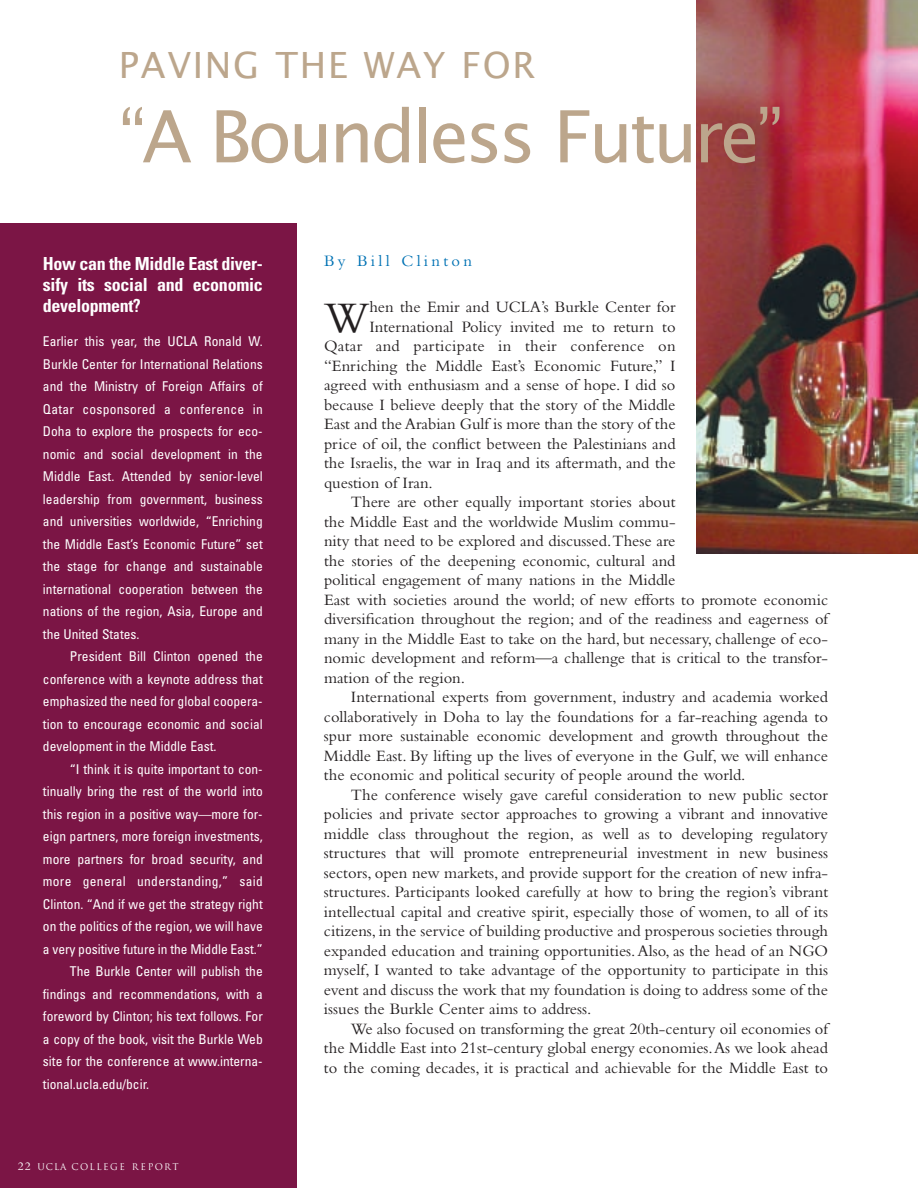
<style>
.page{position:relative;width:918px;height:1188px;background:#fff}
.page>*{position:absolute;margin:0;border:0;box-sizing:border-box;transform-origin:0 0}
.t1{font:72px "Lucida Sans";letter-spacing:-.05em;color:#bca68c}
.t2{font:45.45px "Bembo";color:#231f20}
.t3{font:36px "Lucida Sans";letter-spacing:.05em;color:#bca68c}
.t4{font:700 condensed 18px/21px "Univers";letter-spacing:-.02em;color:#fff;text-align:justify}
.t5{font:16.5px "Bembo";color:#231f20}
.t6{font:16.5px "Bembo";letter-spacing:.02em;color:#231f20}
.t7{font:16.5px "Bembo";letter-spacing:.2em;color:#0072b4}
.t8{font:condensed 13.5px/22.5px "Univers";color:#fff;text-align:justify}
.t9{font:condensed 13.5px "Univers";letter-spacing:.02em;color:#fff}
.t10{font:9px "Trajan";letter-spacing:.15em;color:#fff}
.s1{font-family:"Bembo";font-size:12px}
</style>
<div class="page">
<div style="left:0;top:223px;width:297px;height:965px;background:#7b1545"></div>
<img style="left:697px;top:0;width:221px;height:553px">
<h3 class="t3" style="left:119px;top:45px;width:418px">PAVING THE WAY FOR</h3>
<h1 class="t1" style="left:119px;top:95px;width:666px">“A Boundless Future”</h1>
<p class="t4" style="left:43px;top:254px;width:221px">How can the Middle East diver&shy;sify its social and economic development?</p>
<p class="t8" style="left:43px;top:331px;width:221px">Earlier this year, the UCLA Ronald W.<br>Burkle Center for International Relations and the Ministry of Foreign Affairs of Qatar cosponsored a conference in Doha to explore the prospects for eco&shy;nomic and social development in the Middle East. Attended by senior-level leadership from government, business and universities worldwide, “Enriching the Middle East’s Economic Future” set the stage for change and sustainable international cooperation between the nations of the region, Asia, Europe and the United States.</p>
<p class="t8" style="left:43px;top:646px;width:221px;text-indent:27px">President Bill Clinton opened the conference with a keynote address that emphasized the need for global coopera&shy;tion to encourage economic and social development in the Middle East.</p>
<p class="t8" style="left:70px;top:759px;width:194px">“I think it is quite important to con-</p>
<p class="t8" style="left:43px;top:781px;width:221px">tinually bring the rest of the world into</p>
<p class="t8" style="left:43px;top:804px;width:221px">this region in a positive way—more for-</p>
<p class="t8" style="left:43px;top:826px;width:221px">eign partners, more foreign investments,</p>
<p class="t8" style="left:43px;top:849px;width:221px">more partners for broad security, and</p>
<p class="t9" style="left:43px;top:876px;width:221px">more general understanding,” said</p>
<p class="t8" style="left:43px;top:894px;width:221px">Clinton. “And if we get the strategy right</p>
<p class="t8" style="left:43px;top:916px;width:221px">on the politics of the region, we will have</p>
<p class="t8" style="left:43px;top:939px;width:221px">a very positive future in the Middle East.”</p>
<p class="t8" style="left:70px;top:961px;width:194px">The Burkle Center will publish the</p>
<p class="t8" style="left:43px;top:984px;width:221px">findings and recommendations, with a</p>
<p class="t8" style="left:43px;top:1006px;width:221px">foreword by Clinton; his text follows. For</p>
<p class="t8" style="left:43px;top:1029px;width:221px">a copy of the book, visit the Burkle Web</p>
<p class="t8" style="left:43px;top:1051px;width:221px">site for the conference at www.interna-</p>
<p class="t8" style="left:43px;top:1074px;width:108px">tional.ucla.edu/bcir.</p>
<p class="t10" style="left:18px;top:1162px;width:162px"><span class="s1">22</span> UCLA COLLEGE REPORT</p>
<p class="t7" style="left:324px;top:255px;width:150px">By Bill Clinton</p>
<h2 class="t2" style="left:324px;top:302px;width:47px">W</h2>
<p class="t5" style="left:369px;top:301px;width:308px">hen the Emir and UCLA’s Burkle Center for</p>
<p class="t5" style="left:369px;top:321px;width:308px">International Policy invited me to return to</p>
<p class="t6" style="left:324px;top:340px;width:353px">Qatar and participate in their conference on</p>
<p class="t5" style="left:324px;top:360px;width:353px">“Enriching the Middle East’s Economic Future,” I</p>
<p class="t5" style="left:324px;top:379px;width:353px">agreed with enthusiasm and a sense of hope. I did so</p>
<p class="t5" style="left:324px;top:399px;width:353px">because I believe deeply that the story of the Middle</p>
<p class="t5" style="left:324px;top:418px;width:353px">East and the Arabian Gulf is more than the story of the</p>
<p class="t5" style="left:324px;top:438px;width:353px">price of oil, the conflict between the Palestinians and</p>
<p class="t5" style="left:324px;top:457px;width:353px">the Israelis, the war in Iraq and its aftermath, and the</p>
<p class="t5" style="left:324px;top:477px;width:110px">question of Iran.</p>
<p class="t5" style="left:351px;top:496px;width:326px">There are other equally important stories about</p>
<p class="t5" style="left:324px;top:516px;width:353px">the Middle East and the worldwide Muslim commu-</p>
<p class="t5" style="left:324px;top:535px;width:353px">nity that need to be explored and discussed.These are</p>
<p class="t5" style="left:324px;top:555px;width:353px">the stories of the deepening economic, cultural and</p>
<p class="t5" style="left:324px;top:574px;width:353px">political engagement of many nations in the Middle</p>
<p class="t5" style="left:324px;top:594px;width:506px">East with societies around the world; of new efforts to promote economic</p>
<p class="t5" style="left:324px;top:613px;width:506px">diversification throughout the region; and of the readiness and eagerness of</p>
<p class="t5" style="left:324px;top:633px;width:506px">many in the Middle East to take on the hard, but necessary, challenge of eco-</p>
<p class="t5" style="left:324px;top:652px;width:506px">nomic development and reform—a challenge that is critical to the transfor-</p>
<p class="t5" style="left:324px;top:672px;width:143px">mation of the region.</p>
<p class="t5" style="left:351px;top:691px;width:479px">International experts from government, industry and academia worked</p>
<p class="t5" style="left:324px;top:711px;width:506px">collaboratively in Doha to lay the foundations for a far-reaching agenda to</p>
<p class="t5" style="left:324px;top:730px;width:506px">spur more sustainable economic development and growth throughout the</p>
<p class="t5" style="left:324px;top:750px;width:506px">Middle East. By lifting up the lives of everyone in the Gulf, we will enhance</p>
<p class="t5" style="left:324px;top:769px;width:423px">the economic and political security of people around the world.</p>
<p class="t5" style="left:351px;top:789px;width:479px">The conference wisely gave careful consideration to new public sector</p>
<p class="t5" style="left:324px;top:808px;width:506px">policies and private sector approaches to growing a vibrant and innovative</p>
<p class="t5" style="left:324px;top:828px;width:506px">middle class throughout the region, as well as to developing regulatory</p>
<p class="t5" style="left:324px;top:847px;width:506px">structures that will promote entrepreneurial investment in new business</p>
<p class="t5" style="left:324px;top:867px;width:506px">sectors, open new markets, and provide support for the creation of new infra-</p>
<p class="t5" style="left:324px;top:886px;width:506px">structures. Participants looked carefully at how to bring the region’s vibrant</p>
<p class="t5" style="left:324px;top:906px;width:506px">intellectual capital and creative spirit, especially those of women, to all of its</p>
<p class="t5" style="left:324px;top:925px;width:506px">citizens, in the service of building productive and prosperous societies through</p>
<p class="t5" style="left:324px;top:945px;width:506px">expanded education and training opportunities.Also, as the head of an NGO</p>
<p class="t5" style="left:324px;top:964px;width:506px">myself, I wanted to take advantage of the opportunity to participate in this</p>
<p class="t5" style="left:324px;top:984px;width:506px">event and discuss the work that my foundation is doing to address some of the</p>
<p class="t5" style="left:324px;top:1003px;width:269px">issues the Burkle Center aims to address.</p>
<p class="t5" style="left:351px;top:1023px;width:479px">We also focused on transforming the great 20th-century oil economies of</p>
<p class="t5" style="left:324px;top:1042px;width:506px">the Middle East into 21st-century global energy economies.As we look ahead</p>
<p class="t5" style="left:324px;top:1062px;width:506px">to the coming decades, it is practical and achievable for the Middle East to</p>
</div>
